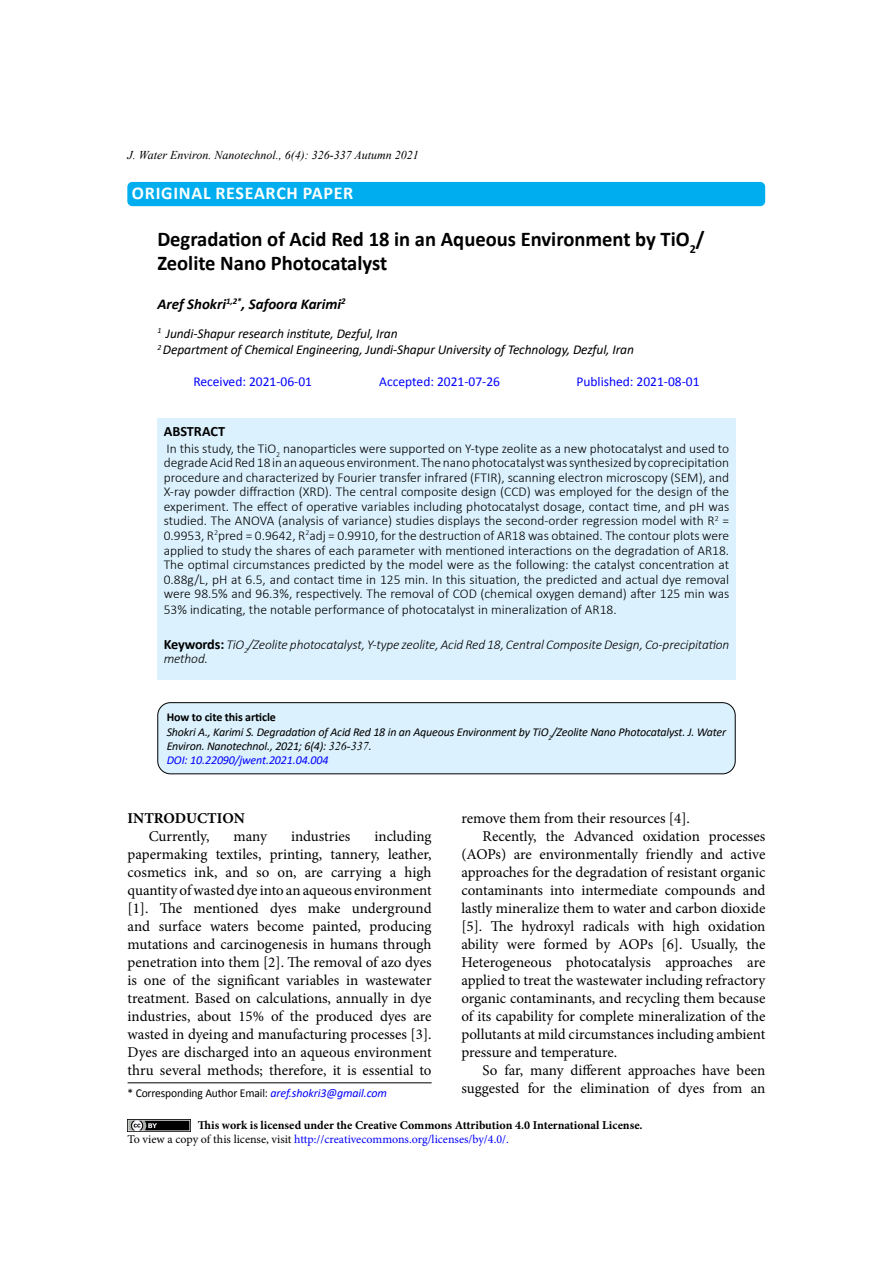
<style>
.page{position:relative;width:893px;height:1263px;background:#fff}
.page>*{position:absolute;margin:0;border:0;box-sizing:border-box;transform-origin:0 0}
.t1{font:700 21px/24px "Calibri";color:#000}
.t2{font:700 19.5px "Calibri";letter-spacing:.04em;color:#fff}
.t3{font:700 18px "Calibri";letter-spacing:.04em;color:#fff}
.t4{font:15px/18px "Minion Pro";letter-spacing:-.005em;color:#000;text-align:justify}
.t5{font:italic 700 15px "Calibri";color:#000}
.t6{font:700 15px "Minion Pro";color:#000}
.t7{font:700 14.25px "Calibri";color:#000}
.t8{font:300 13.5px/14.7px "Calibri";color:#000;text-align:justify}
.t9{font:italic 13.5px/16.5px "Calibri";letter-spacing:-.01em;color:#000}
.t10{font:italic 300 13.5px/14.5px "Calibri";letter-spacing:-.01em;color:#000}
.t11{font:13.5px "Calibri";color:#00f}
.t12{font:italic 12px/14.4px "Calibri";letter-spacing:-.015em;color:#000}
.t13{font:700 12px/14.4px "Minion Pro";color:#000}
.t14{font:italic 12px "Times New Roman";color:#000}
.t15{font:12px "Calibri";letter-spacing:-.01em;color:#000;scale:.96 1}
.s1{font-weight:700;font-style:normal;font-size:14.25px}
.s2{font-weight:700;font-style:normal}
.s3{font-family:"Times New Roman"}
.s4{color:#00f}
.s5{font-style:italic;color:#00f}
.s6{font-weight:400}
.s7{font-weight:400;color:#00f}
</style>
<div class="page">
<div style="left:157px;top:419px;width:579px;height:261px;background:#dbf1fd"></div>
<div style="left:158px;top:703px;width:577px;height:71px;background:#dbf1fd;border-radius:13px"></div>
<div style="left:157px;top:702px;width:579px;height:72px;border:1px solid #000;border-radius:13px"></div>
<div style="left:128px;top:183px;width:636px;height:22px;background:#00aeef;border-radius:4px"></div>
<div style="left:127px;top:182px;width:638px;height:24px;border:2px solid #00aeef;border-radius:4px"></div>
<img style="left:128px;top:1120px;width:62px;height:11px">
<hr style="left:128px;top:1082px;width:304px;height:1px;background:#000">
<p class="t14" style="left:128px;top:147px;width:293px">J. Water Environ. Nanotechnol., 6(4): 326-337 Autumn 2021</p>
<h2 class="t2" style="left:165px;top:178px;width:166px">RESEARCH ARTICLE</h2>
<h1 class="t1" style="left:157px;top:227px;width:549px">Degradation of Acid Red 18 in an Aqueous Environment by TiO<sub>2</sub>/<br>Zeolite Nano Photocatalyst</h1>
<p class="t5" style="left:157px;top:294px;width:190px">Aref Shokri<sup>1,2*</sup>, Safoora Karimi<sup>2</sup></p>
<p class="t9" style="left:157px;top:325px;width:478px"><sup>1</sup> Jundi-Shapur research institute, Dezful, Iran<br><sup>2</sup> Department of Chemical Engineering, Jundi-Shapur University of Technology, Dezful, Iran</p>
<p class="t11" style="left:193px;top:373px;width:120px">Received: 2021-06-01</p>
<p class="t11" style="left:379px;top:373px;width:122px">Accepted: 2021-07-26</p>
<p class="t11" style="left:576px;top:373px;width:125px">Published: 2021-08-01</p>
<p class="t7" style="left:164px;top:421px;width:63px">ABSTRACT</p>
<p class="t8" style="left:164px;top:440px;width:567px">In this study, the TiO<sub>2</sub> nanoparticles were supported on Y-type zeolite as a new photocatalyst and used to degrade Acid Red 18 in an aqueous environment. The nano photocatalyst was synthesized by coprecipitation procedure and characterized by Fourier transfer infrared (FTIR), scanning electron microscopy (SEM), and X-ray powder diffraction (XRD). The central composite design (CCD) was employed for the design of the experiment. The effect of operative variables including photocatalyst dosage, contact time, and pH was studied. The ANOVA (analysis of variance) studies displays the second-order regression model with R<sup>2</sup> = 0.9953, R<sup>2</sup>pred = 0.9642, R<sup>2</sup>adj = 0.9910, for the destruction of AR18 was obtained. The contour plots were applied to study the shares of each parameter with mentioned interactions on the degradation of AR18.<br>The optimal circumstances predicted by the model were as the following: the catalyst concentration at 0.88g/L, pH at 6.5, and contact time in 125 min. In this situation, the predicted and actual dye removal were 98.5% and 96.3%, respectively. The removal of COD (chemical oxygen demand) after 125 min was 53% indicating, the notable performance of photocatalyst in mineralization of AR18.</p>
<p class="t10" style="left:164px;top:637px;width:567px"><span class="s1">Keywords:</span> TiO<sub>2</sub>/Zeolite photocatalyst, Y-type zeolite, Acid Red 18, Central Composite Design, Co-precipitation method.</p>
<p class="t3" style="left:132px;top:180px;width:223px">ORIGINAL RESEARCH PAPER</p>
<p class="t12" style="left:167px;top:709px;width:561px"><span class="s2">How to cite this article<br></span>Shokri A., Karimi S. Degradation of Acid Red 18 in an Aqueous Environment by TiO<sub>2</sub>/Zeolite Nano Photocatalyst. J. Water Environ. Nanotechnol., 2021; 6(4): <span class="s3">326-337</span>.<br><span class="s4">DOI: 10.22090/jwent.2021.04.004</span></p>
<p class="t6" style="left:128px;top:807px;width:119px">INTRODUCTION</p>
<p class="t4" style="left:149px;top:827px;width:62px">Currently,</p>
<p class="t4" style="left:233px;top:827px;width:35px">many</p>
<p class="t4" style="left:291px;top:827px;width:61px">industries</p>
<p class="t4" style="left:128px;top:827px;width:306px;text-indent:247px">including papermaking textiles, printing, tannery, leather, cosmetics ink, and so on, are carrying a high quantity of wasted dye into an aqueous environment [1]. The mentioned dyes make underground and surface waters become painted, producing mutations and carcinogenesis in humans through penetration into them [2]. The removal of azo dyes is one of the significant variables in wastewater treatment. Based on calculations, annually in dye industries, about 15% of the produced dyes are wasted in dyeing and manufacturing processes [3].<br>Dyes are discharged into an aqueous environment thru several methods; therefore, it is essential to</p>
<p class="t15" style="left:128px;top:1085px;width:272px">* Corresponding Author Email: <span class="s5">aref.shokri3@gmail.com</span></p>
<p class="t4" style="left:461px;top:809px;width:230px">remove them from their resources [4].</p>
<p class="t4" style="left:483px;top:827px;width:284px">Recently, the Advanced oxidation processes</p>
<p class="t4" style="left:461px;top:845px;width:306px">(AOPs) are environmentally friendly and active</p>
<p class="t4" style="left:461px;top:863px;width:306px">approaches for the degradation of resistant organic</p>
<p class="t4" style="left:461px;top:881px;width:306px">contaminants into intermediate compounds and</p>
<p class="t4" style="left:461px;top:899px;width:306px">lastly mineralize them to water and carbon dioxide</p>
<p class="t4" style="left:461px;top:917px;width:305px">[5]. The hydroxyl radicals with high oxidation</p>
<p class="t4" style="left:461px;top:935px;width:306px">ability were formed by AOPs [6]. Usually, the</p>
<p class="t4" style="left:461px;top:953px;width:306px">Heterogeneous photocatalysis approaches are</p>
<p class="t4" style="left:461px;top:971px;width:306px">applied to treat the wastewater including refractory</p>
<p class="t4" style="left:461px;top:989px;width:305px">organic contaminants, and recycling them because</p>
<p class="t4" style="left:461px;top:1007px;width:306px">of its capability for complete mineralization of the</p>
<p class="t4" style="left:461px;top:1025px;width:306px">pollutants at mild circumstances including ambient</p>
<p class="t4" style="left:461px;top:1043px;width:157px">pressure and temperature.</p>
<p class="t4" style="left:483px;top:1061px;width:284px">So far, many different approaches have been</p>
<p class="t4" style="left:461px;top:1079px;width:306px">suggested for the elimination of dyes from an</p>
<p class="t13" style="left:128px;top:1118px;width:516px;text-indent:70px">This work is licensed under the Creative Commons Attribution 4.0 International License.<br><span class="s6">To view a copy of this license, visit</span> <span class="s7">http://creativecommons.org/licenses/by/4.0/.</span></p>
</div>
